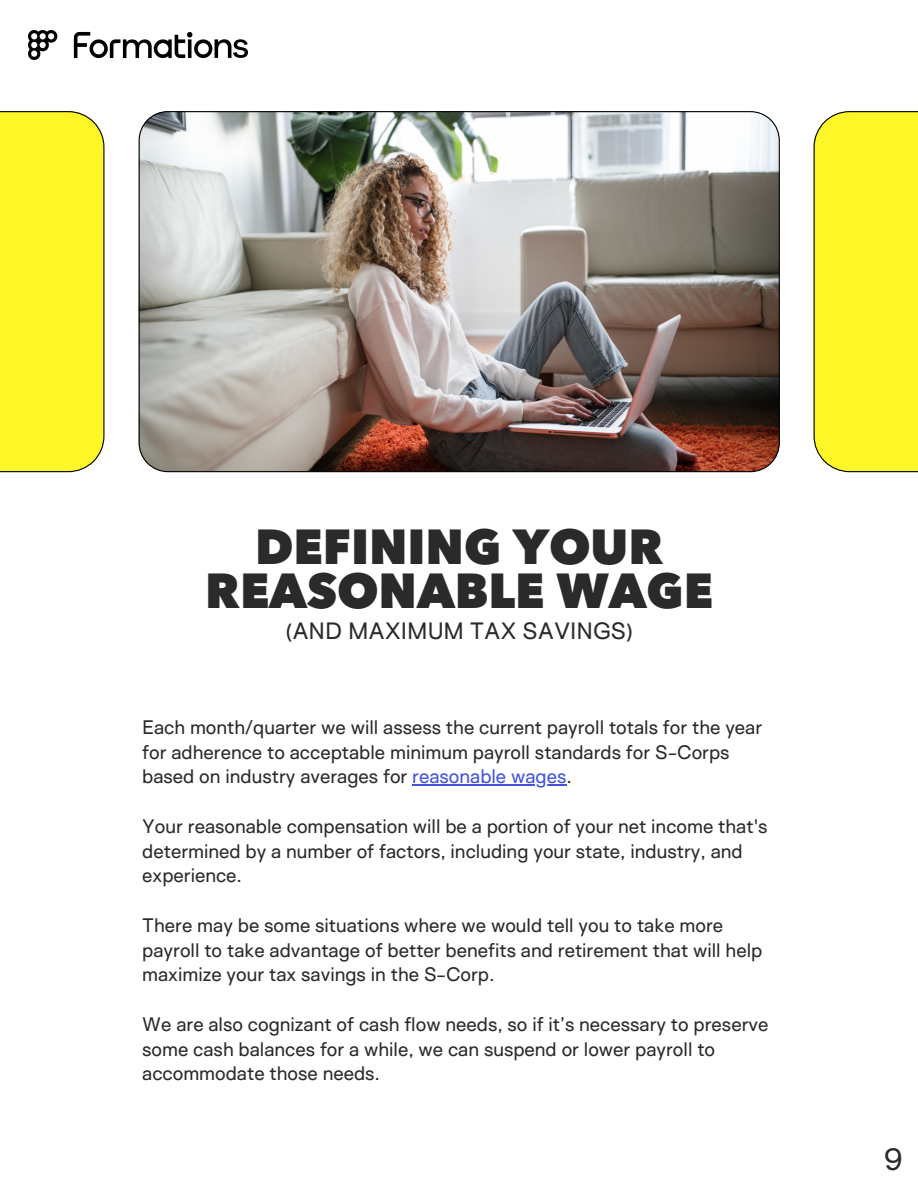
<style>
.page{position:relative;width:918px;height:1188px;background:#fff}
.page>*{position:absolute;margin:0;border:0;box-sizing:border-box;transform-origin:0 0}
.t1{font:800 48.75px/43.8px "Avenir Next LT Pro";color:#2a2a2a;text-align:center}
.t2{font:28.35px "Surt Normal";color:#2a2a2a}
.t3{font:21.75px "Surt Normal";color:#2a2a2a}
.t4{font:18px/24.8px "Surt Normal";color:#2a2a2a}
.s1{color:#4252df}
</style>
<div class="page">
<img style="left:28px;top:30px;width:220px;height:29px">
<img style="left:139px;top:111px;width:641px;height:361px">
<div style="left:0;top:111px;width:104px;height:361px;background:#fef627"></div>
<div style="left:814px;top:111px;width:104px;height:361px;background:#fef627"></div>
<hr style="left:412px;top:785px;width:154px;height:1px;background:#4252df">
<h1 class="t1" style="left:205px;top:530px;width:509px">DEFINING YOUR<br>REASONABLE WAGE</h1>
<p class="t3" style="left:286px;top:615px;width:348px">(AND MAXIMUM TAX SAVINGS)</p>
<p class="t4" style="left:142px;top:714px;width:621px">Each month/quarter we will assess the current payroll totals for the year for adherence to acceptable minimum payroll standards for S-Corps based on industry averages for <span class="s1">reasonable wages</span>.</p>
<p class="t4" style="left:142px;top:813px;width:627px">Your reasonable compensation will be a portion of your net income that's determined by a number of factors, including your state, industry, and experience.</p>
<p class="t4" style="left:142px;top:912px;width:622px">There may be some situations where we would tell you to take more payroll to take advantage of better benefits and retirement that will help maximize your tax savings in the S-Corp.</p>
<p class="t4" style="left:142px;top:1011px;width:628px">We are also cognizant of cash flow needs, so if it’s necessary to preserve some cash balances for a while, we can suspend or lower payroll to accommodate those needs.</p>
<h2 class="t2" style="left:884px;top:1140px;width:21px">9</h2>
</div>
